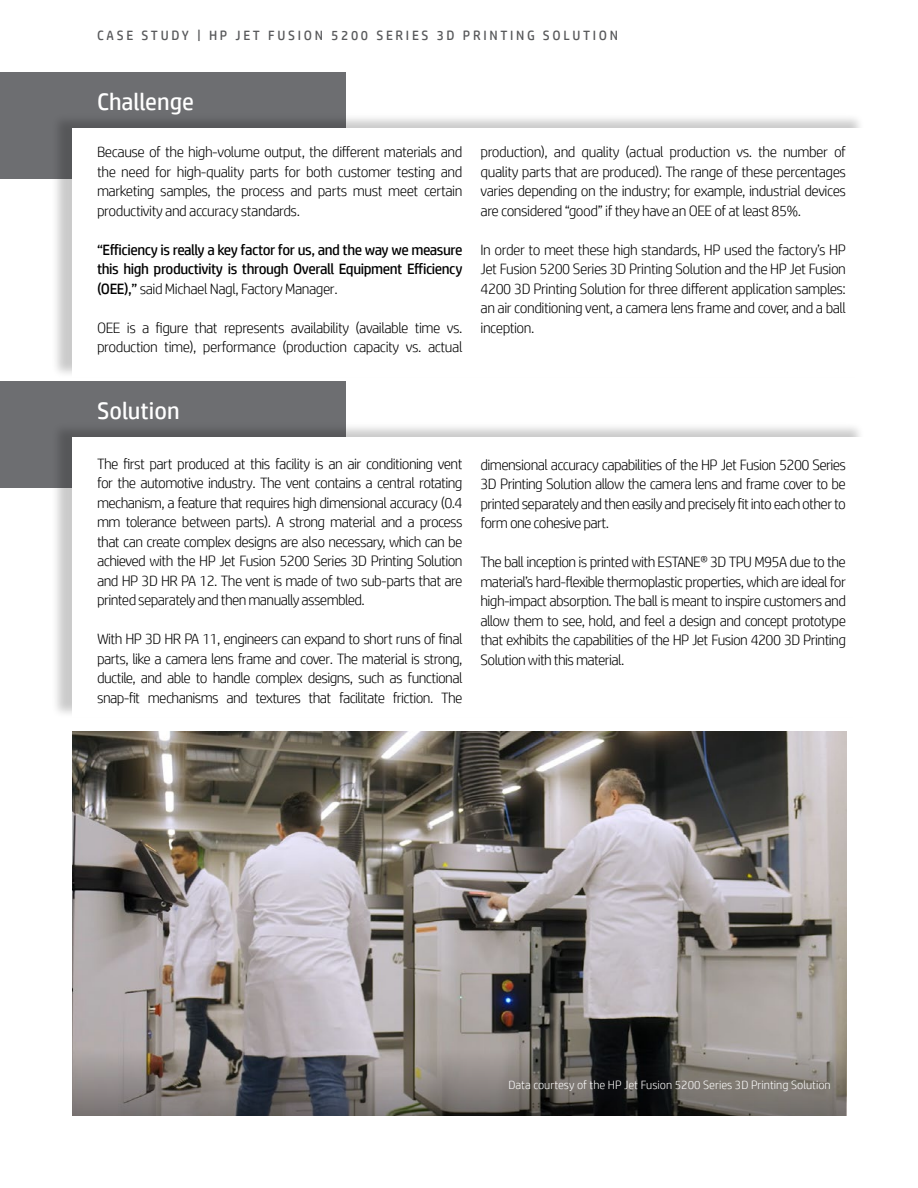
<style>
.page{position:relative;width:918px;height:1188px;background:#fff}
.page>*{position:absolute;margin:0;border:0;box-sizing:border-box;transform-origin:0 0}
.t1{font:24px "HP Simplified";color:#fff}
.t2{font:300 15px/19.5px "HP Simplified";letter-spacing:-.04em;color:#000;text-align:justify}
.t3{font:15px/19.5px "HP Simplified";letter-spacing:-.03em;color:#000;text-align:justify}
.t4{font:13.5px "HP Simplified";letter-spacing:.2em;color:#58595b}
.t5{font:300 12px "HP Simplified";color:#fff}
.s1{font-weight:300}
</style>
<div class="page">
<img style="left:72px;top:732px;width:774px;height:318px">
<div style="left:0;top:72px;width:346px;height:106px;background:#6d6e71"></div>
<div style="left:50px;top:113px;width:814px;height:266px;background:#000;opacity:.21"></div>
<div style="left:72px;top:128px;width:797px;height:249px;background:#fff"></div>
<div style="left:0;top:381px;width:346px;height:106px;background:#6d6e71"></div>
<div style="left:50px;top:422px;width:814px;height:297px;background:#000;opacity:.21"></div>
<div style="left:72px;top:437px;width:797px;height:280px;background:#fff"></div>
<svg style="left:72px;top:1050px;width:774px;height:66px;background:#6b6765"></svg>
<p class="t4" style="left:97px;top:26px;width:523px">CASE STUDY | HP JET FUSION 5200 SERIES 3D PRINTING SOLUTION</p>
<h1 class="t1" style="left:97px;top:86px;width:98px">Challenge</h1>
<p class="t2" style="left:97px;top:142px;width:367px">Because of the high-volume output, the different materials and the need for high-quality parts for both customer testing and marketing samples, the process and parts must meet certain productivity and accuracy standards.</p>
<p class="t3" style="left:97px;top:240px;width:367px">“Efficiency is really a key factor for us, and the way we measure this high productivity is through Overall Equipment Efficiency (OEE),” <span class="s1">said Michael Nagl, Factory Manager.</span></p>
<p class="t2" style="left:97px;top:318px;width:367px">OEE is a figure that represents availability (available time vs. production time), performance (production capacity vs. actual</p>
<h1 class="t1" style="left:97px;top:395px;width:84px">Solution</h1>
<p class="t2" style="left:97px;top:453px;width:367px">The first part produced at this facility is an air conditioning vent for the automotive industry. The vent contains a central rotating mechanism, a feature that requires high dimensional accuracy (0.4 mm tolerance between parts). A strong material and a process that can create complex designs are also necessary, which can be achieved with the HP Jet Fusion 5200 Series 3D Printing Solution and HP 3D HR PA 12. The vent is made of two sub-parts that are printed separately and then manually assembled.</p>
<p class="t2" style="left:97px;top:629px;width:367px">With HP 3D HR PA 11, engineers can expand to short runs of final parts, like a camera lens frame and cover. The material is strong, ductile, and able to handle complex designs, such as functional snap-fit mechanisms and textures that facilitate friction. The</p>
<p class="t2" style="left:481px;top:142px;width:367px">production), and quality (actual production vs. the number of quality parts that are produced). The range of these percentages varies depending on the industry; for example, industrial devices are considered “good” if they have an OEE of at least 85%.</p>
<p class="t2" style="left:481px;top:240px;width:367px">In order to meet these high standards, HP used the factory’s HP Jet Fusion 5200 Series 3D Printing Solution and the HP Jet Fusion 4200 3D Printing Solution for three different application samples: an air conditioning vent, a camera lens frame and cover, and a ball inception.</p>
<p class="t2" style="left:481px;top:454px;width:367px">dimensional accuracy capabilities of the HP Jet Fusion 5200 Series 3D Printing Solution allow the camera lens and frame cover to be printed separately and then easily and precisely fit into each other to form one cohesive part.</p>
<p class="t2" style="left:481px;top:552px;width:367px">The ball inception is printed with ESTANE® 3D TPU M95A due to the material’s hard-flexible thermoplastic properties, which are ideal for high-impact absorption. The ball is meant to inspire customers and allow them to see, hold, and feel a design and concept prototype that exhibits the capabilities of the HP Jet Fusion 4200 3D Printing Solution with this material.</p>
<p class="t5" style="left:508px;top:1076px;width:324px">Data courtesy of the HP Jet Fusion 5200 Series 3D Printing Solution</p>
</div>
